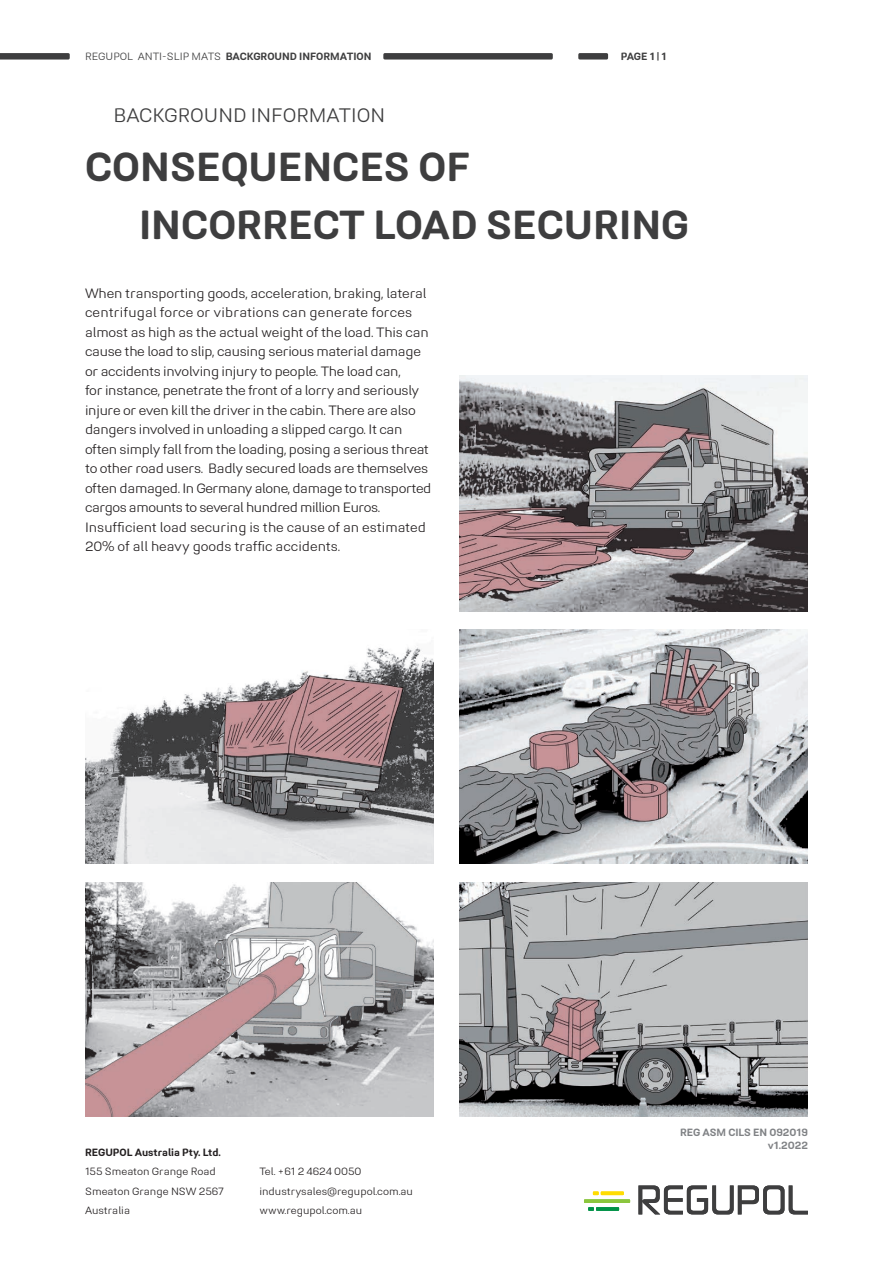
<style>
.page{position:relative;width:893px;height:1263px;background:#fff}
.page>*{position:absolute;margin:0;border:0;box-sizing:border-box;transform-origin:0 0}
.t1{font:700 40.5px/58.5px "Midpoint Pro";color:#3e3e3f}
.t2{font:300 19.5px "Midpoint Pro";color:#3e3e3f}
.t3{font:300 13.5px/19.5px "Midpoint Pro";letter-spacing:-.02em;color:#231f20}
.t4{font:300 10.5px/19.5px "Midpoint Pro";color:#231f20}
.t5{font:700 10.5px "Midpoint Pro";color:#3e3e3f}
.t6{font:700 10.5px/12.6px "Midpoint Pro";color:#808285;text-align:right}
.t7{font:700 10.5px "Midpoint Pro";color:#231f20}
.s1{font-weight:300}
</style>
<div class="page">
<svg style="left:638px;top:1185px;width:170px;height:29px"></svg>
<svg style="left:584px;top:1199px;width:46px;height:4px"></svg>
<hr style="left:596px;top:1207px;width:23px;height:4px;background:#009247">
<svg style="left:588px;top:1207px;width:6px;height:4px"></svg>
<svg style="left:601px;top:1191px;width:23px;height:4px"></svg>
<svg style="left:593px;top:1191px;width:6px;height:4px"></svg>
<svg style="left:0;top:53px;width:70px;height:7px"></svg>
<div style="left:578px;top:53px;width:30px;height:7px;background:#3e3e3f;border-radius:2px"></div>
<img style="left:85px;top:883px;width:349px;height:234px">
<img style="left:85px;top:645px;width:349px;height:218px">
<img style="left:459px;top:376px;width:349px;height:235px">
<img style="left:459px;top:629px;width:349px;height:234px">
<img style="left:459px;top:883px;width:349px;height:234px">
<div style="left:383px;top:53px;width:170px;height:7px;background:#3e3e3f;border-radius:2px"></div>
<p class="t5" style="left:85px;top:49px;width:288px"><span class="s1">REGUPOL ANTI-SLIP MATS</span> BACKGROUND INFORMATION</p>
<p class="t5" style="left:621px;top:49px;width:47px">PAGE 1 | 1</p>
<h2 class="t2" style="left:114px;top:104px;width:273px">BACKGROUND INFORMATION</h2>
<h1 class="t1" style="left:139px;top:137px;width:552px;text-indent:-54px">CONSEQUENCES OF<br>INCORRECT LOAD SECURING</h1>
<p class="t3" style="left:85px;top:283px;width:348px">When transporting goods, acceleration, braking, lateral centrifugal force or vibrations can generate forces almost as high as the actual weight of the load. This can cause the load to slip, causing serious material damage or accidents involving injury to people. The load can,<br>for instance, penetrate the front of a lorry and seriously injure or even kill the driver in the cabin. There are also dangers involved in unloading a slipped cargo. It can often simply fall from the loading, posing a serious threat to other road users. Badly secured loads are themselves often damaged. In Germany alone, damage to transported cargos amounts to several hundred million Euros.<br>Insufficient load securing is the cause of an estimated 20% of all heavy goods traffic accidents.</p>
<p class="t7" style="left:85px;top:1146px;width:137px">REGUPOL Australia Pty. Ltd.</p>
<p class="t4" style="left:85px;top:1162px;width:140px">155 Smeaton Grange Road<br>Smeaton Grange NSW 2567<br>Australia</p>
<p class="t4" style="left:259px;top:1162px;width:155px">Tel. +61 2 4624 0050 industrysales@regupol.com.au www.regupol.com.au</p>
<p class="t6" style="left:680px;top:1126px;width:129px">REG ASM CILS EN 092019 v1.2022</p>
</div>
